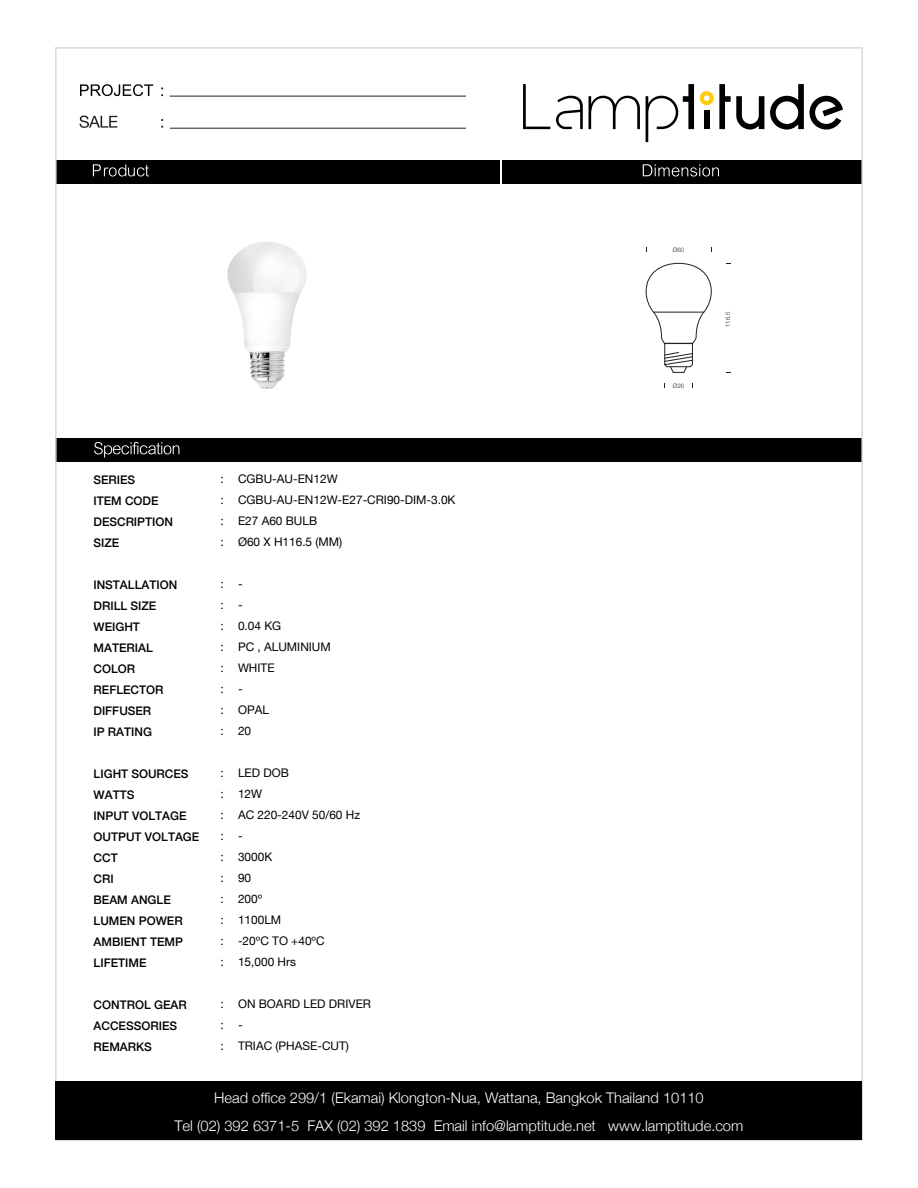
<style>
.page{position:relative;width:918px;height:1188px;background:#fff}
.page>*{position:absolute;margin:0;border:0;box-sizing:border-box;transform-origin:0 0}
.t1{font:300 14.7px/27.8px "Helvetica Neue";letter-spacing:-.005em;color:#fff;text-align:center}
.t2{font:11.85px/21px "Helvetica Neue";color:#000;text-align:justify}
.t3{font:500 11.85px/21px "Helvetica Neue";color:#000}
.t4{font:300 6.15px "Helvetica Neue";color:#231f20}
</style>
<div class="page">
<div style="left:56px;top:438px;width:806px;height:23px;background:#000"></div>
<div style="left:503px;top:160px;width:359px;height:23px;background:#000"></div>
<div style="left:56px;top:160px;width:444px;height:23px;background:#000"></div>
<svg style="left:93px;top:164px;width:56px;height:12px"></svg>
<svg style="left:643px;top:164px;width:76px;height:12px"></svg>
<svg style="left:94px;top:442px;width:85px;height:16px"></svg>
<svg style="left:80px;top:116px;width:37px;height:12px"></svg>
<hr style="left:170px;top:96px;width:296px;height:1px;background:#231f20">
<hr style="left:170px;top:128px;width:296px;height:1px;background:#231f20">
<svg style="left:80px;top:84px;width:73px;height:12px"></svg>
<div style="left:56px;top:1081px;width:806px;height:59px;background:#000"></div>
<svg style="left:523px;top:84px;width:27px;height:45px"></svg>
<svg style="left:589px;top:96px;width:51px;height:33px"></svg>
<svg style="left:556px;top:96px;width:27px;height:33px"></svg>
<svg style="left:646px;top:84px;width:48px;height:58px"></svg>
<svg style="left:700px;top:84px;width:64px;height:46px"></svg>
<svg style="left:770px;top:84px;width:73px;height:46px"></svg>
<img style="left:227px;top:242px;width:80px;height:147px">
<svg style="left:646px;top:263px;width:66px;height:110px"></svg>
<hr style="left:654px;top:312px;width:50px;height:1px;background:#231f20">
<p class="t3" style="left:94px;top:469px;width:81px">SERIES<br>ITEM CODE<br>DESCRIPTION<br>SIZE</p>
<p class="t3" style="left:94px;top:574px;width:85px">INSTALLATION<br>DRILL SIZE<br>WEIGHT<br>MATERIAL<br>COLOR<br>REFLECTOR<br>DIFFUSER<br>IP RATING</p>
<p class="t3" style="left:94px;top:763px;width:107px">LIGHT SOURCES<br>WATTS<br>INPUT VOLTAGE<br>OUTPUT VOLTAGE<br>CCT<br>CRI<br>BEAM ANGLE<br>LUMEN POWER<br>AMBIENT TEMP<br>LIFETIME</p>
<p class="t3" style="left:94px;top:994px;width:95px">CONTROL GEAR<br>ACCESSORIES<br>REMARKS</p>
<p class="t2" style="left:221px;top:469px;width:5px">: : : :</p>
<p class="t2" style="left:221px;top:574px;width:5px">: : : : : : : :</p>
<p class="t2" style="left:221px;top:763px;width:5px">: : : : : : : : : :</p>
<p class="t2" style="left:221px;top:994px;width:5px">: : :</p>
<p class="t2" style="left:238px;top:469px;width:219px;text-align:left">CGBU-AU-EN12W<br>CGBU-AU-EN12W-E27-CRI90-DIM-3.0K<br>E27 A60 BULB<br>Ø60 X H116.5 (MM)</p>
<p class="t2" style="left:238px;top:574px;width:94px;text-align:left">-<br>-<br>0.04 KG<br>PC , ALUMINIUM<br>WHITE<br>-<br>OPAL<br>20</p>
<p class="t2" style="left:238px;top:763px;width:124px;text-align:left">LED DOB<br>12W<br>AC 220-240V 50/60 Hz -<br>3000K<br>90<br>200º<br>1100LM<br>-20ºC TO +40ºC<br>15,000 Hrs</p>
<p class="t2" style="left:238px;top:994px;width:135px;text-align:left">ON BOARD LED DRIVER -<br>TRIAC (PHASE-CUT)</p>
<p class="t4" style="left:673px;top:245px;width:13px">Ø60</p>
<p class="t4" style="left:673px;top:381px;width:13px">Ø26</p>
<p class="t4" style="left:723px;top:327px;width:17px;rotate:-90deg">116.5</p>
<p class="t1" style="left:175px;top:1083px;width:570px">Head office 299/1 (Ekamai) Klongton-Nua, Wattana, Bangkok Thailand 10110<br>Tel (02) 392 6371-5 FAX (02) 392 1839 Email info@lamptitude.net www.lamptitude.com</p>
</div>
